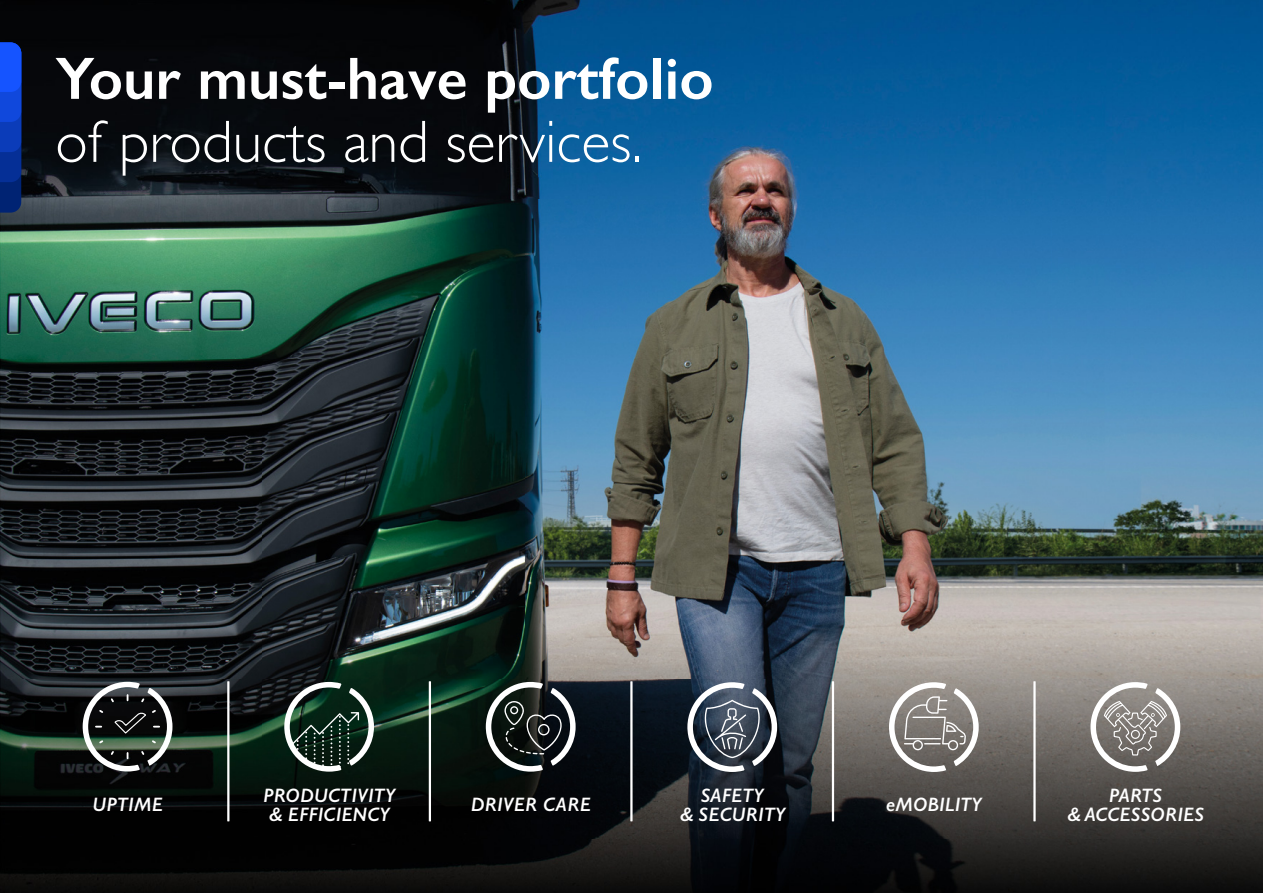
<style>
.page{position:relative;width:1263px;height:893px;background:#fff}
.page>*{position:absolute;margin:0;border:0;box-sizing:border-box;transform-origin:0 0}
.t1{font:600 60px "Gill Sans";color:#fff}
.t2{font:300 60px "Gill Sans";color:#fff}
.t3{font:italic 600 19.5px/19.5px "Gill Sans";letter-spacing:.01em;color:#fff;text-align:center}
</style>
<div class="page">
<img style="left:0;top:0;width:1263px;height:893px">
<hr style="left:227px;top:681px;width:2px;height:140px;background:#fff">
<hr style="left:429px;top:681px;width:2px;height:140px;background:#fff">
<hr style="left:630px;top:681px;width:2px;height:140px;background:#fff">
<hr style="left:1033px;top:681px;width:3px;height:140px;background:#fff">
<hr style="left:832px;top:681px;width:2px;height:140px;background:#fff">
<svg style="left:82px;top:682px;width:90px;height:89px;background:#454a48"></svg>
<svg style="left:284px;top:682px;width:90px;height:90px;background:#394e44"></svg>
<svg style="left:485px;top:682px;width:91px;height:90px"></svg>
<svg style="left:687px;top:682px;width:90px;height:90px"></svg>
<svg style="left:888px;top:682px;width:91px;height:90px"></svg>
<svg style="left:1090px;top:682px;width:90px;height:90px"></svg>
<svg style="left:0;top:43px;width:21px;height:170px;background:#0b3dbe"></svg>
<h1 class="t1" style="left:55px;top:42px;width:660px">Your must-have portfolio</h1>
<h1 class="t2" style="left:55px;top:95px;width:588px">of products and services.</h1>
<p class="t3" style="left:92px;top:795px;width:72px">UPTIME</p>
<p class="t3" style="left:263px;top:785px;width:133px;text-align:left">PRODUCTIVITY &amp; EFFICIENCY</p>
<p class="t3" style="left:471px;top:795px;width:121px">DRIVER CARE</p>
<p class="t3" style="left:1067px;top:785px;width:139px">PARTS<br>&amp; ACCESSORIES</p>
<p class="t3" style="left:679px;top:785px;width:107px">SAFETY<br>&amp; SECURITY</p>
<p class="t3" style="left:886px;top:795px;width:97px">eMOBILITY</p>
</div>
